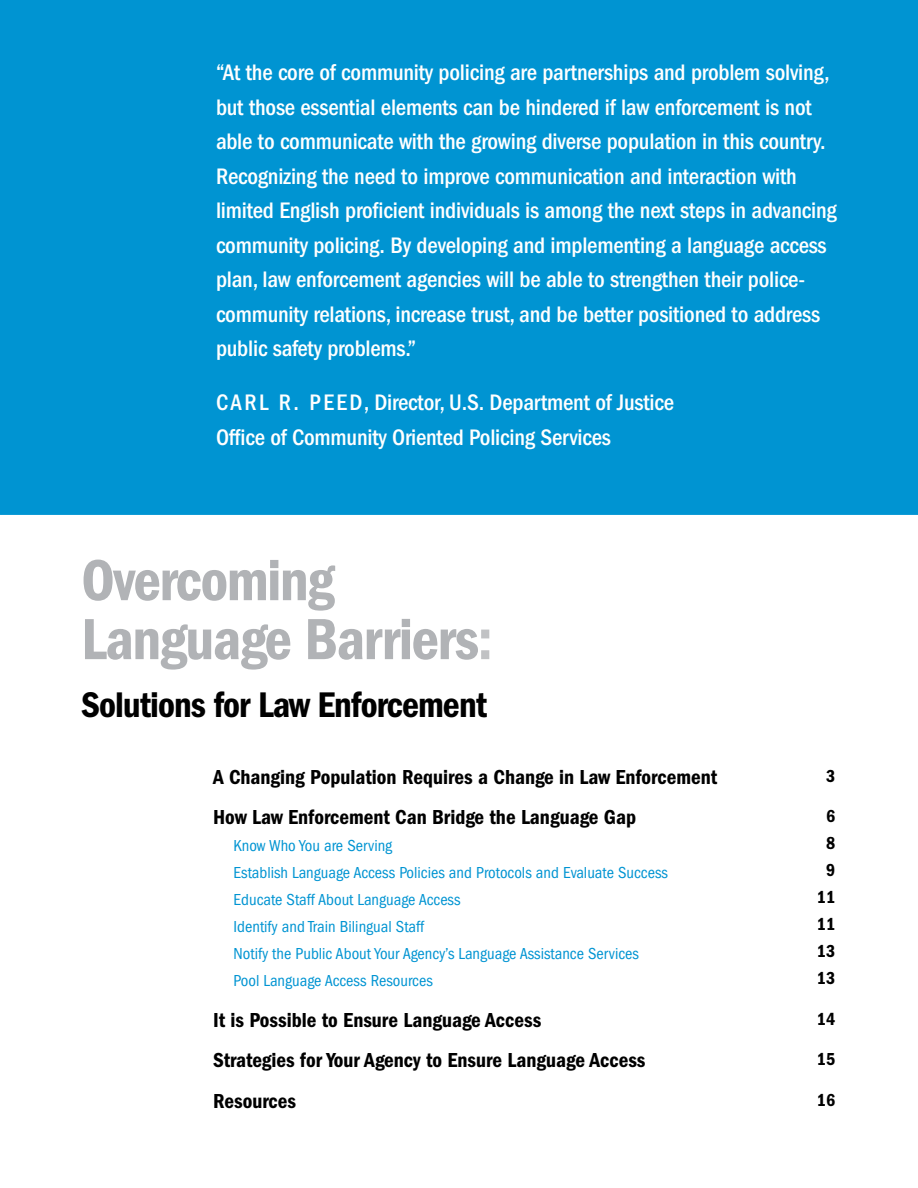
<style>
.page{position:relative;width:918px;height:1188px;background:#fff}
.page>*{position:absolute;margin:0;border:0;box-sizing:border-box;transform-origin:0 0}
.t1{font:600 condensed 60px/58.9px "Franklin Gothic";letter-spacing:-.025em;color:#b1b3b6}
.t2{font:600 condensed 36.9px "Franklin Gothic";letter-spacing:-.025em;color:#000}
.t3{font:500 condensed 23.25px/34.5px "Franklin Gothic";letter-spacing:-.01em;color:#fff}
.t4{font:600 condensed 21px/40.5px "Franklin Gothic";color:#000}
.t5{font:600 condensed 18px/27px "Franklin Gothic";letter-spacing:-.005em;color:#000;text-align:center}
.t6{font:condensed 16.5px/27px "Franklin Gothic";color:#0094d2}
.s1{color:#c1c2c4}
</style>
<div class="page">
<div style="left:0;top:0;width:918px;height:515px;background:#0094d2"></div>
<p class="t3" style="left:216px;top:56px;width:622px">“At the core of community policing are partnerships and problem solving, but those essential elements can be hindered if law enforcement is not able to communicate with the growing diverse population in this country.<br>Recognizing the need to improve communication and interaction with limited English proficient individuals is among the next steps in advancing community policing. By developing and implementing a language access plan, law enforcement agencies will be able to strengthen their police&shy;community relations, increase trust, and be better positioned to address public safety problems.”</p>
<p class="t3" style="left:216px;top:386px;width:460px">Car l R. Pee d, Director, U.S. Department of Justice<br>Office of Community Oriented Policing Services</p>
<h1 class="t1" style="left:81px;top:551px;width:413px">Overcoming<br>Language Barriers<span class="s1">:</span></h1>
<h2 class="t2" style="left:81px;top:683px;width:407px">Solutions for Law Enforcement</h2>
<p class="t4" style="left:213px;top:757px;width:506px">A Changing Population Requires a Change in Law Enforcement<br>How Law Enforcement Can Bridge the Language Gap</p>
<p class="t6" style="left:234px;top:832px;width:436px">Know Who You are Serving<br>Establish Language Access Policies and Protocols and Evaluate Success Educate Staff About Language Access<br>Identify and Train Bilingual Staff<br>Notify the Public About Your Agency’s Language Assistance Services Pool Language Access Resources</p>
<p class="t4" style="left:213px;top:1000px;width:434px">It is Possible to Ensure Language Access<br>Strategies for Your Agency to Ensure Language Access<br>Resources</p>
<p class="t5" style="left:826px;top:762px;width:11px">3</p>
<p class="t5" style="left:817px;top:803px;width:20px">6<br>8<br>9<br>11<br>11<br>13<br>13</p>
<p class="t5" style="left:817px;top:1005px;width:20px">14</p>
<p class="t5" style="left:817px;top:1046px;width:20px">15</p>
<p class="t5" style="left:817px;top:1086px;width:20px">16</p>
</div>
